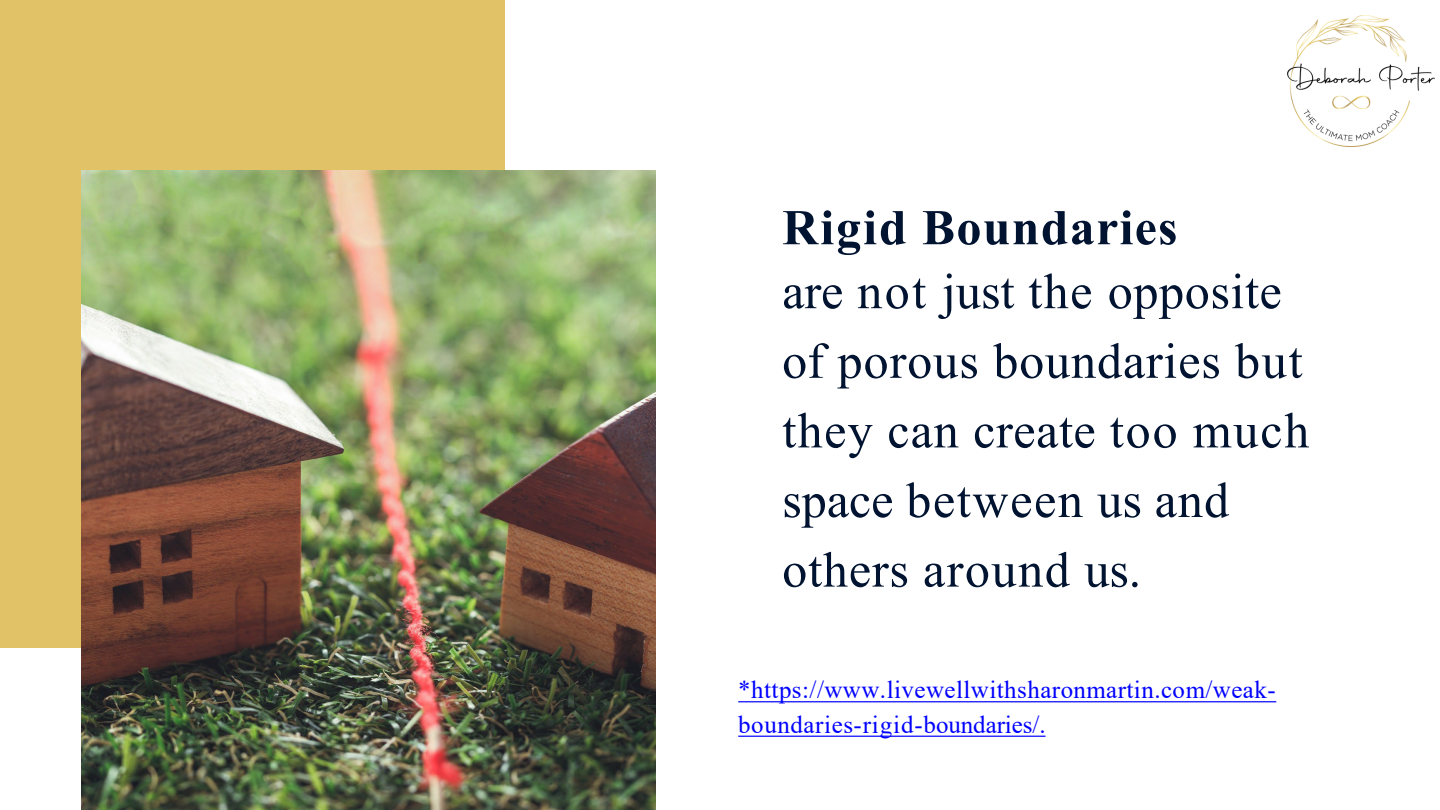
<style>
.page{position:relative;width:1440px;height:810px;background:#fff}
.page>*{position:absolute;margin:0;border:0;box-sizing:border-box;transform-origin:0 0}
.t1{font:50px/69.6px "Times New Roman";letter-spacing:.02em;color:#001331}
.t2{font:700 50px "Times New Roman";letter-spacing:.025em;color:#001331}
.t3{font:25px/34.4px "Times New Roman";letter-spacing:.02em;color:#00f}
</style>
<div class="page">
<div style="left:0;top:0;width:505px;height:648px;background:#e1c266"></div>
<img style="left:81px;top:171px;width:574px;height:639px">
<img style="left:1288px;top:15px;width:147px;height:132px">
<svg style="left:738px;top:701px;width:538px;height:1px"></svg>
<svg style="left:738px;top:736px;width:308px;height:1px"></svg>
<h2 class="t2" style="left:782px;top:191px;width:397px">Rigid Boundaries</h2>
<p class="t1" style="left:782px;top:255px;width:529px">are not just the opposite of porous boundaries but they can create too much space between us and others around us.</p>
<p class="t3" style="left:738px;top:672px;width:539px">*https://www.livewellwithsharonmartin.com/weak&shy;boundaries-rigid-boundaries/.</p>
</div>
